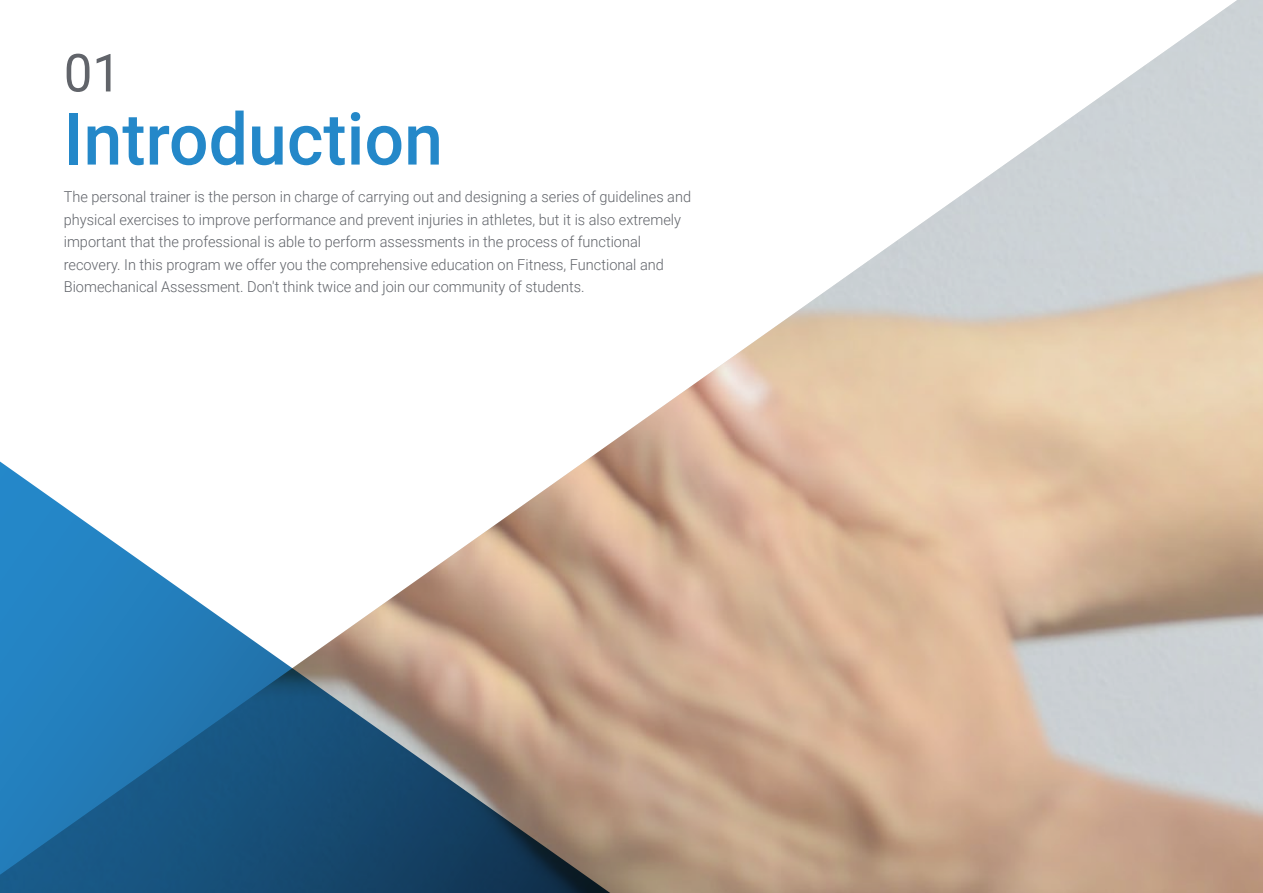
<style>
.page{position:relative;width:1263px;height:893px;background:#fff}
.page>*{position:absolute;margin:0;border:0;box-sizing:border-box;transform-origin:0 0}
.t1{font:500 72px "Roboto";color:#2488c9}
.t2{font:52.5px "Roboto";color:#61646a}
.t3{font:300 15px/22.5px "Roboto";color:#61646a}
</style>
<div class="page">
<img style="left:606px;top:0;width:657px;height:893px">
<svg style="left:0;top:446px;width:640px;height:447px"></svg>
<h2 class="t2" style="left:64px;top:36px;width:59px">01</h2>
<h1 class="t1" style="left:64px;top:89px;width:381px">Introduction</h1>
<p class="t3" style="left:64px;top:185px;width:629px">The personal trainer is the person in charge of carrying out and designing a series of guidelines and physical exercises to improve performance and prevent injuries in athletes, but it is also extremely important that the professional is able to perform assessments in the process of functional recovery. In this program we offer you the comprehensive education on Fitness, Functional and Biomechanical Assessment. Don't think twice and join our community of students.</p>
</div>
